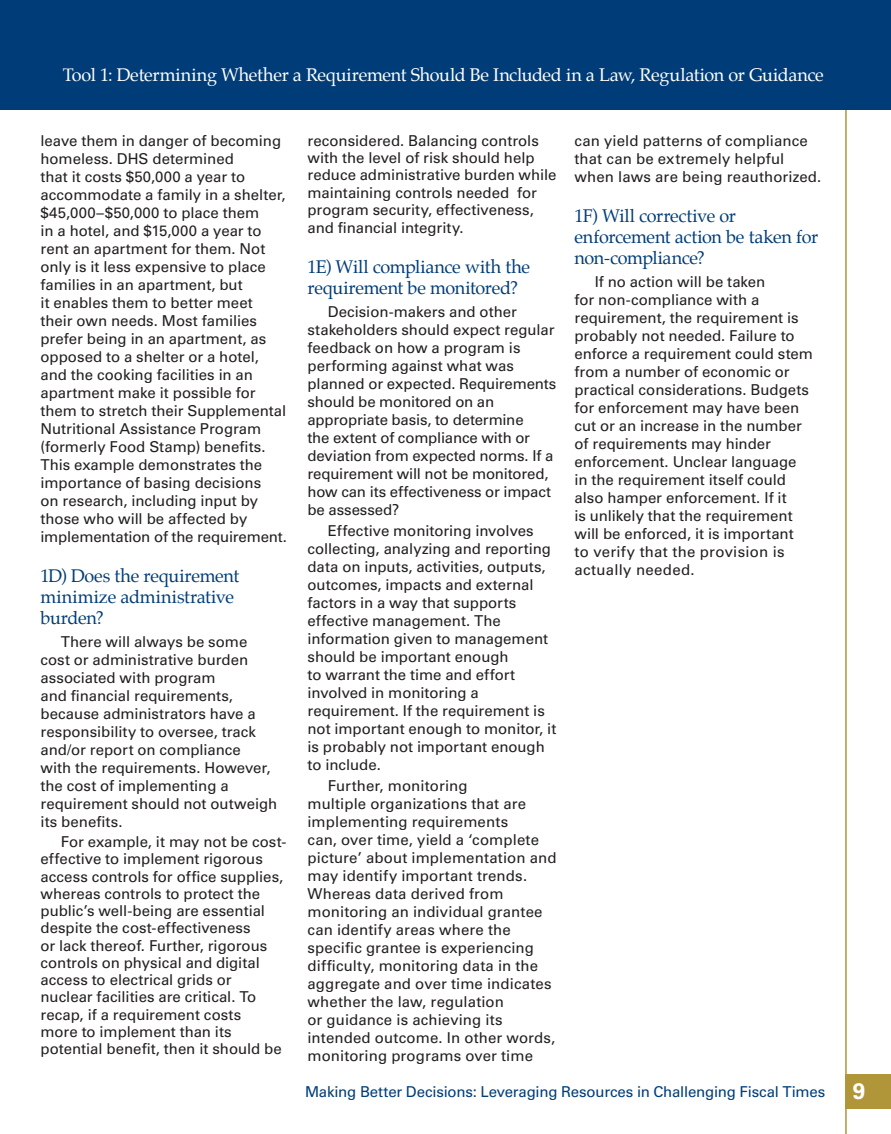
<style>
.page{position:relative;width:891px;height:1134px;background:#fff}
.page>*{position:absolute;margin:0;border:0;box-sizing:border-box;transform-origin:0 0}
.subhead_level_2b{font:18px/21px "Palatino";letter-spacing:-.015em;color:#003d78}
.Page_header{font:18px "Palatino";letter-spacing:-.02em;color:#fff}
.body{font:15px/18px "Univers LT Std";color:#231f20}
.t1{font:15px "Univers LT Std";letter-spacing:-.015em;color:#003d78}
.s1{font-weight:700;font-size:22.5px;color:#fff}
</style>
<div class="page">
<hr style="left:845px;top:109px;width:2px;height:1025px;background:#b19539">
<div style="left:0;top:0;width:891px;height:110px;background:#003d78"></div>
<div style="left:846px;top:1074px;width:45px;height:34px;background:#b19539"></div>
<p class="Page_header" style="left:63px;top:60px;width:762px">Tool 1: Determining Whether a Requirement Should Be Included in a Law, Regulation or Guidance</p>
<p class="body" style="left:40px;top:132px;width:248px">leave them in danger of becoming homeless. DHS determined<br>that it costs $50,000 a year to accommodate a family in a shelter, $45,000–$50,000 to place them<br>in a hotel, and $15,000 a year to rent an apartment for them. Not only is it less expensive to place families in an apartment, but<br>it enables them to better meet their own needs. Most families prefer being in an apartment, as opposed to a shelter or a hotel, and the cooking facilities in an apartment make it possible for them to stretch their Supplemental<br>Nutritional Assistance Program (formerly Food Stamp) benefits.<br>This example demonstrates the importance of basing decisions<br>on research, including input by those who will be affected by implementation of the requirement.</p>
<p class="subhead_level_2b" style="left:40px;top:565px;width:200px">1D) Does the requirement minimize administrative burden?</p>
<p class="body" style="left:40px;top:633px;width:238px;text-indent:20px">There will always be some cost or administrative burden associated with program<br>and financial requirements, because administrators have a responsibility to oversee, track and/or report on compliance<br>with the requirements. However, the cost of implementing a requirement should not outweigh its benefits.</p>
<p class="body" style="left:40px;top:833px;width:247px;line-height:17.2px;text-indent:20px">For example, it may not be cost&shy;effective to implement rigorous access controls for office supplies, whereas controls to protect the public’s well-being are essential despite the cost-effectiveness<br>or lack thereof. Further, rigorous controls on physical and digital access to electrical grids or nuclear facilities are critical. To recap, if a requirement costs<br>more to implement than its potential benefit, then it should be</p>
<p class="body" style="left:307px;top:132px;width:250px;line-height:17.4px">reconsidered. Balancing controls with the level of risk should help reduce administrative burden while maintaining controls needed for program security, effectiveness, and financial integrity.</p>
<p class="subhead_level_2b" style="left:308px;top:256px;width:224px">1E) Will compliance with the requirement be monitored?</p>
<p class="body" style="left:308px;top:303px;width:250px;text-indent:20px">Decision-makers and other stakeholders should expect regular feedback on how a program is performing against what was planned or expected. Requirements should be monitored on an appropriate basis, to determine<br>the extent of compliance with or deviation from expected norms. If a requirement will not be monitored, how can its effectiveness or impact be assessed?</p>
<p class="body" style="left:308px;top:522px;width:250px;text-indent:20px">Effective monitoring involves collecting, analyzing and reporting data on inputs, activities, outputs, outcomes, impacts and external factors in a way that supports effective management. The information given to management should be important enough<br>to warrant the time and effort involved in monitoring a requirement. If the requirement is not important enough to monitor, it is probably not important enough to include.</p>
<p class="body" style="left:308px;top:776px;width:250px;text-indent:20px">Further, monitoring<br>multiple organizations that are implementing requirements<br>can, over time, yield a ‘complete picture’ about implementation and may identify important trends.<br>Whereas data derived from monitoring an individual grantee can identify areas where the specific grantee is experiencing difficulty, monitoring data in the aggregate and over time indicates whether the law, regulation<br>or guidance is achieving its intended outcome. In other words, monitoring programs over time</p>
<p class="body" style="left:574px;top:132px;width:248px">can yield patterns of compliance that can be extremely helpful when laws are being reauthorized.</p>
<p class="subhead_level_2b" style="left:574px;top:205px;width:245px">1F) Will corrective or enforcement action be taken for non-compliance?</p>
<p class="body" style="left:574px;top:273px;width:240px;text-indent:20px">If no action will be taken<br>for non-compliance with a requirement, the requirement is probably not needed. Failure to enforce a requirement could stem from a number of economic or practical considerations. Budgets for enforcement may have been cut or an increase in the number of requirements may hinder enforcement. Unclear language in the requirement itself could also hamper enforcement. If it<br>is unlikely that the requirement will be enforced, it is important<br>to verify that the provision is actually needed.</p>
<p class="t1" style="left:305px;top:1083px;width:562px">Making Better Decisions: Leveraging Resources in Challenging Fiscal Times <span class="s1">9</span></p>
</div>
